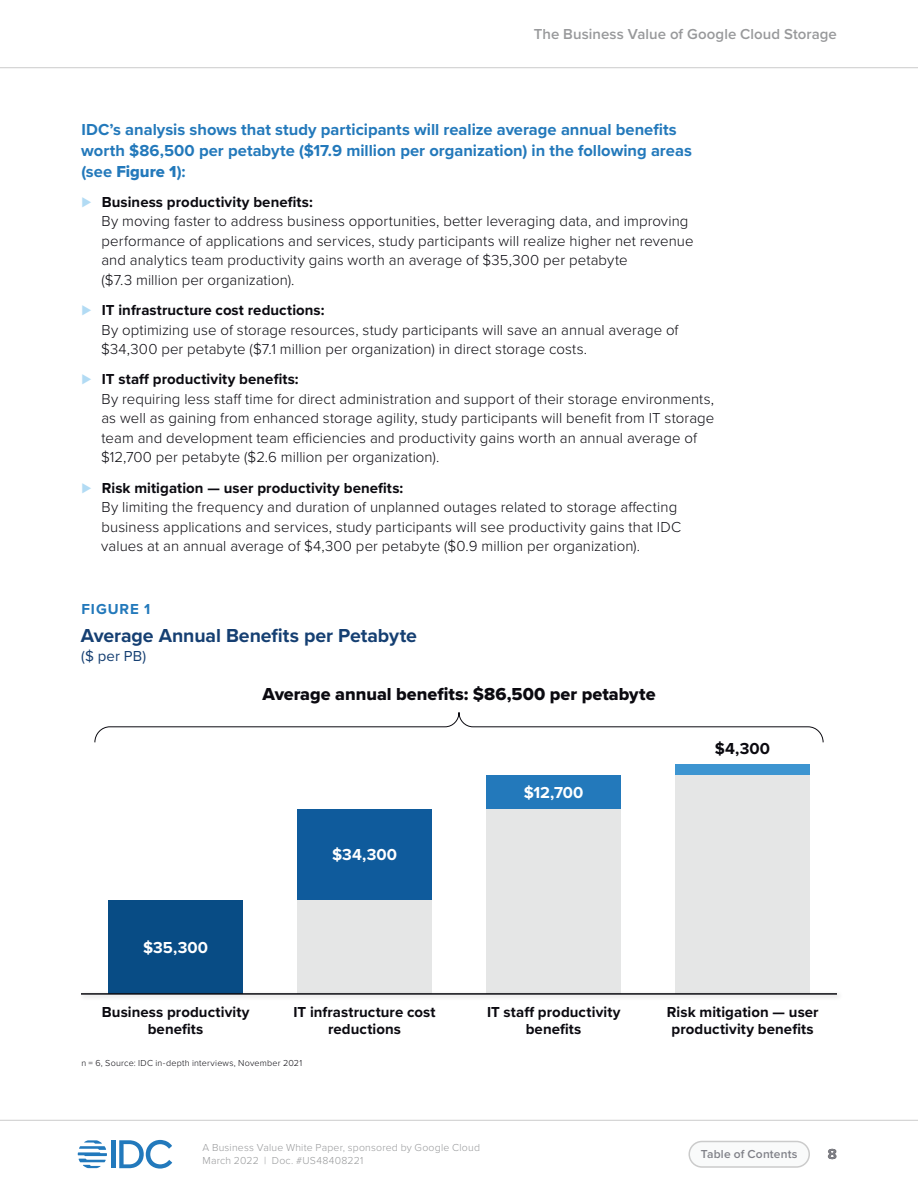
<style>
.page{position:relative;width:918px;height:1188px;background:#fff}
.page>*{position:absolute;margin:0;border:0;box-sizing:border-box;transform-origin:0 0}
.Table_2_-_Figure_Tab{font:700 19.5px "Proxima Nova";letter-spacing:-.005em;color:#153f72}
.Chart_bar_percentage{font:18px "Proxima Nova Extrabld";color:#0b0a10}
.Text_before_bullets{font:700 16.5px/21px "Proxima Nova";color:#2379bb}
.Chart_bar_percentage-2{font:700 16.5px "Proxima Nova";letter-spacing:.005em;color:#fff}
.Chart_bar_percentage-3{font:700 16.5px "Proxima Nova";color:#0b0a10}
.t1{font:300 15px/19.5px "Proxima Nova";letter-spacing:.005em;color:#0b0a10}
.Charts_labels_center{font:700 15px/16.5px "Proxima Nova";letter-spacing:.005em;color:#0b0a10;text-align:center}
.t2{font:600 15px "Proxima Nova";letter-spacing:.005em;color:#98999b}
.Table_2_-_Figure_Tab-2{font:15px "Proxima Nova";color:#153f72}
.Table_1_-_Figure_Tab{font:700 15px "Proxima Nova";letter-spacing:.06em;color:#2379bb}
.t3{font:700 15px "Proxima Nova";color:#231f20}
.t4{font:600 12px "Proxima Nova";letter-spacing:.015em;color:#808188}
.t5{font:300 10.5px/13.5px "Proxima Nova";letter-spacing:.02em;color:#98999b}
.Note_Source{font:300 9px "Proxima Nova";letter-spacing:.025em;color:#0b0a10}
.s1{font-family:"Proxima Nova Extrabld";font-weight:400}
.s2{font-size:16.5px;color:#b2dbf4}
.s3{font-weight:700}
</style>
<div class="page">
<div style="left:689px;top:1142px;width:120px;height:25px;background:#f9fafa;border-radius:13px"></div>
<div style="left:688px;top:1141px;width:122px;height:27px;border:2px solid #cbcbcb;border-radius:13px"></div>
<hr style="left:0;top:1120px;width:918px;height:1px;background:#cbcbcb">
<div style="left:111px;top:1140px;width:5px;height:28px;background:#2279bc"></div>
<svg style="left:119px;top:1140px;width:53px;height:29px"></svg>
<svg style="left:78px;top:1140px;width:29px;height:28px"></svg>
<hr style="left:0;top:67px;width:918px;height:1px;background:#cbcbcb">
<div style="left:675px;top:764px;width:135px;height:12px;background:#3d95d1"></div>
<div style="left:486px;top:776px;width:135px;height:33px;background:#2379bb"></div>
<div style="left:297px;top:809px;width:135px;height:91px;background:#0f5b9c"></div>
<div style="left:108px;top:900px;width:135px;height:94px;background:#084c85"></div>
<div style="left:297px;top:900px;width:135px;height:94px;background:#e5e6e6"></div>
<div style="left:486px;top:809px;width:135px;height:185px;background:#e5e6e6"></div>
<div style="left:675px;top:776px;width:135px;height:218px;background:#e5e6e6"></div>
<div style="left:79px;top:991px;width:765px;height:10px;background:#231f20;opacity:.25"></div>
<hr style="left:81px;top:993px;width:756px;height:2px;background:#0b0a10">
<svg style="left:94px;top:712px;width:730px;height:31px"></svg>
<p class="t2" style="left:534px;top:23px;width:305px">The Business Value of Google Cloud Storage</p>
<p class="Text_before_bullets" style="left:81px;top:118px;width:612px">IDCʼs analysis shows that study participants will realize average annual benefits worth $86,500 per petabyte ($17.9 million per organization) in the following areas (see <span class="s1">Figure 1</span>):</p>
<p class="t1" style="left:101px;top:191px;width:594px;text-indent:-20px"><span class="s2">⊲</span> <span class="s3">Business productivity benefits:<br></span>By moving faster to address business opportunities, better leveraging data, and improving performance of applications and services, study participants will realize higher net revenue and analytics team productivity gains worth an average of $35,300 per petabyte<br>($7.3 million per organization).</p>
<p class="t1" style="left:101px;top:300px;width:579px;text-indent:-20px"><span class="s2">⊲</span> <span class="s3">IT infrastructure cost reductions:<br></span>By optimizing use of storage resources, study participants will save an annual average of $34,300 per petabyte ($7.1 million per organization) in direct storage costs.</p>
<p class="t1" style="left:101px;top:369px;width:615px;text-indent:-20px"><span class="s2">⊲</span> <span class="s3">IT staff productivity benefits:<br></span>By requiring less staff time for direct administration and support of their storage environments, as well as gaining from enhanced storage agility, study participants will benefit from IT storage team and development team efficiencies and productivity gains worth an annual average of $12,700 per petabyte ($2.6 million per organization).</p>
<p class="t1" style="left:101px;top:477px;width:581px;text-indent:-20px"><span class="s2">⊲</span> <span class="s3">Risk mitigation — user productivity benefits:<br></span>By limiting the frequency and duration of unplanned outages related to storage affecting business applications and services, study participants will see productivity gains that IDC values at an annual average of $4,300 per petabyte ($0.9 million per organization).</p>
<p class="Table_1_-_Figure_Tab" style="left:82px;top:598px;width:70px">FIGURE 1</p>
<p class="Table_2_-_Figure_Tab" style="left:81px;top:621px;width:338px">Average Annual Benefits per Petabyte</p>
<p class="Table_2_-_Figure_Tab-2" style="left:81px;top:645px;width:66px">($ per PB)</p>
<p class="Chart_bar_percentage-2" style="left:143px;top:935px;width:66px">$35,300</p>
<p class="Chart_bar_percentage" style="left:262px;top:681px;width:395px">Average annual benefits: $86,500 per petabyte</p>
<p class="Chart_bar_percentage-2" style="left:332px;top:843px;width:66px">$34,300</p>
<p class="Chart_bar_percentage-2" style="left:524px;top:780px;width:61px">$12,700</p>
<p class="Chart_bar_percentage-3" style="left:715px;top:736px;width:57px">$4,300</p>
<p class="Charts_labels_center" style="left:102px;top:1004px;width:149px">Business productivity benefits</p>
<p class="Charts_labels_center" style="left:293px;top:1004px;width:144px">IT infrastructure cost reductions</p>
<p class="Charts_labels_center" style="left:487px;top:1004px;width:135px">IT staff productivity benefits</p>
<p class="Charts_labels_center" style="left:667px;top:1004px;width:153px">Risk mitigation — user productivity benefits</p>
<p class="Note_Source" style="left:81px;top:1056px;width:222px">n = 6, Source: IDC in-depth interviews, November 2021</p>
<p class="t5" style="left:202px;top:1140px;width:279px">A Business Value White Paper, sponsored by Google Cloud<br>March 2022 | Doc. #US48408221</p>
<p class="t4" style="left:701px;top:1145px;width:98px">Table of Contents</p>
<p class="t3" style="left:828px;top:1142px;width:11px">8</p>
</div>
